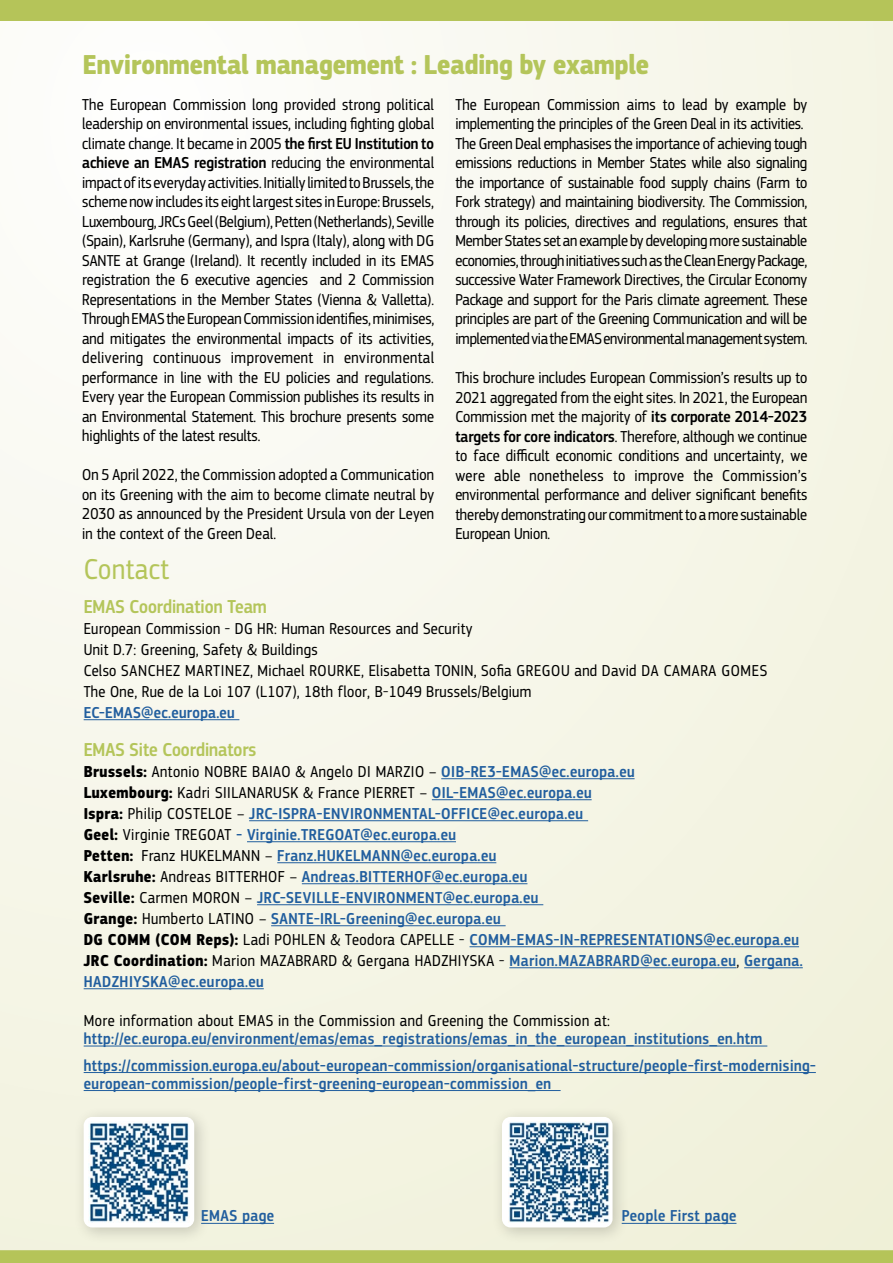
<style>
.page{position:relative;width:893px;height:1263px;background:#fff}
.page>*{position:absolute;margin:0;border:0;box-sizing:border-box;transform-origin:0 0}
.t1{font:30px "EC Square Sans Cond Pro";letter-spacing:.02em;color:#b4c55a}
.t2{font:700 28.5px "EC Square Sans Cond Pro";color:#b4c55a}
.t3{font:500 19.5px "EC Square Sans Cond Pro";color:#b4c55a}
.t4{font:16.5px/19.5px "EC Square Sans Cond Pro";letter-spacing:-.01em;color:#000;text-align:justify}
.t5{font:500 16.5px/21px "EC Square Sans Cond Pro";letter-spacing:.03em;color:#215e9e}
.t6{font:16.5px/21px "EC Square Sans Cond Pro";letter-spacing:.02em;color:#000}
.t7{font:16.5px "EC Square Sans Cond Pro";letter-spacing:.03em;color:#000}
.s1{font-weight:500}
.s2{font-weight:700;color:#000}
.s3{font-weight:400;color:#000}
</style>
<div class="page">
<div style="left:0;top:9px;width:893px;height:1254px;background:linear-gradient(to right,#f9f9f2,#f3f3e1)"></div>
<div style="left:0;top:0;width:893px;height:21px;background:#b5c459"></div>
<img style="left:0;top:1250px;width:893px;height:13px">
<hr style="left:84px;top:719px;width:155px;height:1px;background:#215e9e">
<hr style="left:441px;top:778px;width:194px;height:1px;background:#215e9e">
<hr style="left:432px;top:799px;width:160px;height:1px;background:#215e9e">
<hr style="left:249px;top:820px;width:339px;height:1px;background:#215e9e">
<hr style="left:247px;top:841px;width:209px;height:1px;background:#215e9e">
<hr style="left:277px;top:862px;width:219px;height:1px;background:#215e9e">
<hr style="left:302px;top:883px;width:225px;height:1px;background:#215e9e">
<hr style="left:257px;top:904px;width:286px;height:1px;background:#215e9e">
<hr style="left:271px;top:925px;width:235px;height:1px;background:#215e9e">
<hr style="left:470px;top:946px;width:329px;height:1px;background:#215e9e">
<hr style="left:509px;top:967px;width:227px;height:1px;background:#215e9e">
<hr style="left:744px;top:967px;width:59px;height:1px;background:#215e9e">
<hr style="left:84px;top:988px;width:180px;height:1px;background:#215e9e">
<hr style="left:84px;top:1045px;width:683px;height:1px;background:#215e9e">
<hr style="left:84px;top:1072px;width:732px;height:1px;background:#215e9e">
<hr style="left:84px;top:1090px;width:477px;height:1px;background:#215e9e">
<div style="left:73px;top:1106px;width:139px;height:139px;background:#000;opacity:.19"></div>
<div style="left:84px;top:1117px;width:110px;height:110px;background:#fff;border-radius:9px"></div>
<div style="left:491px;top:1106px;width:139px;height:139px;background:#000;opacity:.19"></div>
<div style="left:502px;top:1117px;width:111px;height:110px;background:#fff;border-radius:9px"></div>
<img style="left:89px;top:1122px;width:100px;height:100px">
<img style="left:509px;top:1122px;width:101px;height:100px">
<hr style="left:201px;top:1223px;width:73px;height:1px;background:#215e9e">
<hr style="left:622px;top:1223px;width:114px;height:1px;background:#215e9e">
<h2 class="t2" style="left:83px;top:48px;width:568px">Environmental management : Leading by example</h2>
<p class="t4" style="left:82px;top:95px;width:354px">The European Commission long provided strong political leadership on environmental issues, including fighting global climate change. It became in 2005 <span class="s1">the first EU Institution to achieve an EMAS registration</span> reducing the environmental impact of its everyday activities. Initially limited to Brussels, the scheme now includes its eight largest sites in Europe: Brussels, Luxembourg, JRCs Geel (Belgium), Petten (Netherlands), Seville (Spain), Karlsruhe (Germany), and Ispra (Italy), along with DG SANTE at Grange (Ireland). It recently included in its EMAS registration the 6 executive agencies and 2 Commission Representations in the Member States (Vienna &amp; Valletta).<br>Through EMAS the European Commission identifies, minimises, and mitigates the environmental impacts of its activities, delivering continuous improvement in environmental performance in line with the EU policies and regulations.<br>Every year the European Commission publishes its results in an Environmental Statement. This brochure presents some highlights of the latest results.</p>
<p class="t4" style="left:82px;top:465px;width:353px">On 5 April 2022, the Commission adopted a Communication on its Greening with the aim to become climate neutral by 2030 as announced by the President Ursula von der Leyen in the context of the Green Deal.</p>
<p class="t4" style="left:455px;top:95px;width:354px;text-align:left">The European Commission aims to lead by example by implementing the principles of the Green Deal in its activities.<br>The Green Deal emphasises the importance of achieving tough emissions reductions in Member States while also signaling the importance of sustainable food supply chains (Farm to Fork strategy) and maintaining biodiversity. The Commission, through its policies, directives and regulations, ensures that Member States set an example by developing more sustainable economies, through initiatives such as the Clean Energy Package, successive Water Framework Directives, the Circular Economy Package and support for the Paris climate agreement. These principles are part of the Greening Communication and will be implemented via the EMAS environmental management system.</p>
<p class="t4" style="left:455px;top:368px;width:353px">This brochure includes European Commission’s results up to 2021 aggregated from the eight sites. In 2021, the European Commission met the majority of <span class="s1">its corporate 2014-2023 targets for core indicators</span>. Therefore, although we continue to face difficult economic conditions and uncertainty, we were able nonetheless to improve the Commission’s environmental performance and deliver significant benefits thereby demonstrating our commitment to a more sustainable European Union.</p>
<h1 class="t1" style="left:84px;top:552px;width:87px">Contact</h1>
<p class="t3" style="left:84px;top:595px;width:185px">EMAS Coordination Team</p>
<p class="t6" style="left:84px;top:618px;width:685px">European Commission - DG HR: Human Resources and Security<br>Unit D.7: Greening, Safety &amp; Buildings<br>Celso SANCHEZ MARTINEZ, Michael ROURKE, Elisabetta TONIN, Sofia GREGOU and David DA CAMARA GOMES The One, Rue de la Loi 107 (L107), 18th floor, B-1049 Brussels/Belgium</p>
<p class="t5" style="left:84px;top:702px;width:153px">EC-EMAS@ec.europa.eu</p>
<p class="t3" style="left:84px;top:738px;width:174px">EMAS Site Coordinators</p>
<p class="t5" style="left:84px;top:761px;width:721px"><span class="s2">Brussels:</span> <span class="s3">Antonio NOBRE BAIAO &amp; Angelo DI MARZIO –</span> OIB-RE3-EMAS@ec.europa.eu<br><span class="s2">Luxembourg:</span> <span class="s3">Kadri SIILANARUSK &amp; France PIERRET –</span> OIL-EMAS@ec.europa.eu<br><span class="s2">Ispra:</span> <span class="s3">Philip COSTELOE –</span> JRC-ISPRA-ENVIRONMENTAL-OFFICE@ec.europa.eu<br><span class="s2">Geel:</span> <span class="s3">Virginie TREGOAT</span> - Virginie.TREGOAT@ec.europa.eu<br><span class="s2">Petten:</span> <span class="s3">Franz HUKELMANN –</span> Franz.HUKELMANN@ec.europa.eu<br><span class="s2">Karlsruhe:</span> <span class="s3">Andreas BITTERHOF –</span> Andreas.BITTERHOF@ec.europa.eu<br><span class="s2">Seville:</span> <span class="s3">Carmen MORON –</span> JRC-SEVILLE-ENVIRONMENT@ec.europa.eu<br><span class="s2">Grange:</span> <span class="s3">Humberto LATINO –</span> SANTE-IRL-Greening@ec.europa.eu<br><span class="s2">DG COMM (COM Reps):</span> <span class="s3">Ladi POHLEN &amp; Teodora CAPELLE -</span> COMM-EMAS-IN-REPRESENTATIONS@ec.europa.eu <span class="s2">JRC Coordination:</span> <span class="s3">Marion MAZABRARD &amp; Gergana HADZHIYSKA -</span> Marion.MAZABRARD@ec.europa.eu<span class="s3">,</span> Gergana.<br>HADZHIYSKA@ec.europa.eu</p>
<p class="t7" style="left:84px;top:1011px;width:528px">More information about EMAS in the Commission and Greening the Commission at:</p>
<p class="t5" style="left:84px;top:1026px;width:734px;line-height:26.5px">http://ec.europa.eu/environment/emas/emas_registrations/emas_in_the_european_institutions_en.htm https://commission.europa.eu/about-european-commission/organisational-structure/people-first-modernising-</p>
<p class="t5" style="left:84px;top:1073px;width:469px">european-commission/people-first-greening-european-commission_en</p>
<p class="t5" style="left:201px;top:1206px;width:74px">EMAS page</p>
<p class="t5" style="left:622px;top:1206px;width:116px">People First page</p>
</div>
